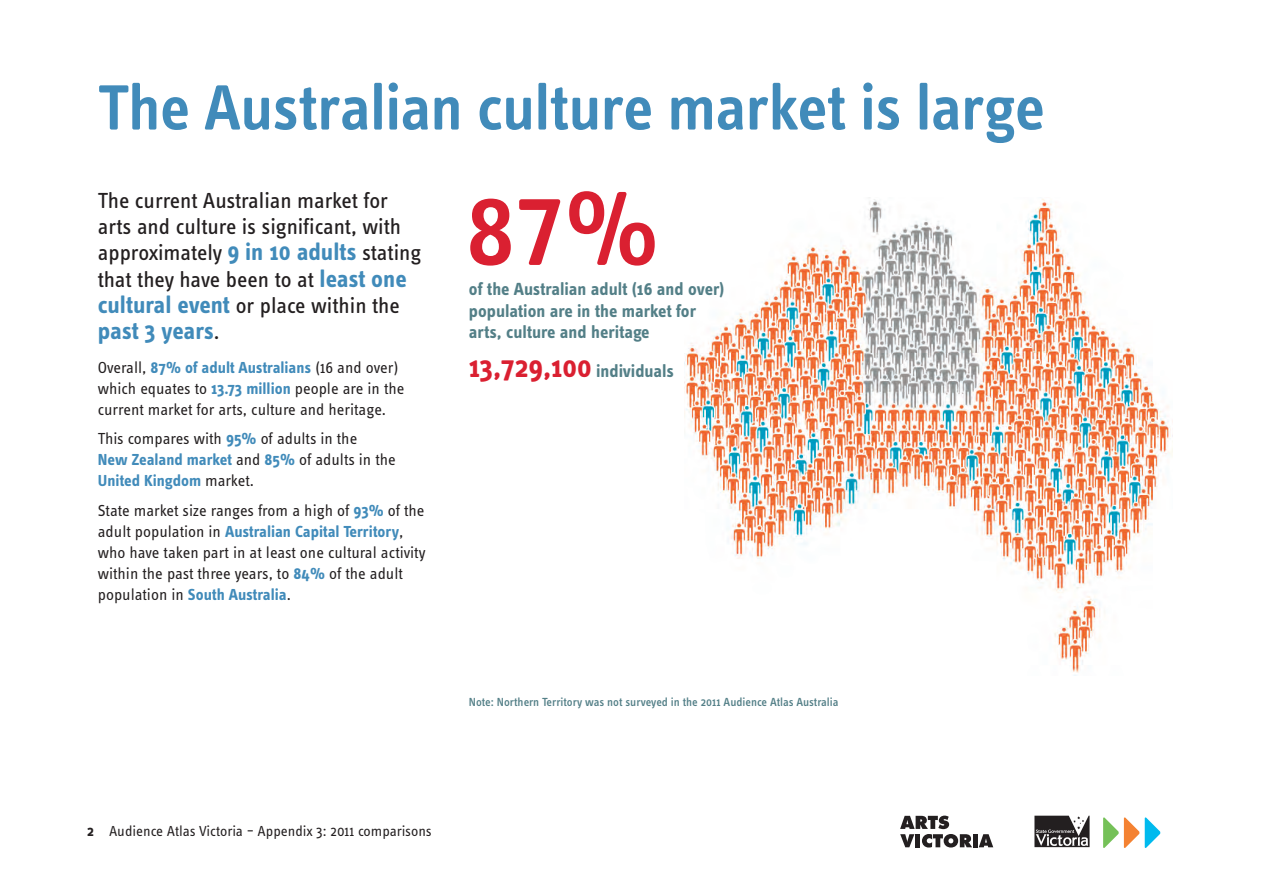
<style>
.page{position:relative;width:1263px;height:893px;background:#fff}
.page>*{position:absolute;margin:0;border:0;box-sizing:border-box;transform-origin:0 0}
.t1{font:108.9px "Info Text Medium Tf";color:#da2031}
.head_1{font:600 66px "Info Text";letter-spacing:-.015em;color:#418bba}
.intro_text{font:700 24.75px "Info Text";letter-spacing:-.005em;color:#418bba}
.intro_text-2{font:22.5px/26.2px "Info Text";color:#231f20}
.t2{font:700 18.15px/21.1px "Info Text";color:#537f87}
.text{font:16.5px/21px "Info Text";color:#231f20}
.footer{font:15px "Info Text";color:#231f20}
.t3{font:500 12.15px "Info Text";color:#537f87}
.s1{font-weight:700;font-size:24.75px;color:#418bba}
.s2{font-weight:400;font-size:22.5px;color:#231f20}
.s3{font-weight:700;color:#418bba}
.s4{font-size:30.3px;color:#da2031}
.s5{font-weight:700}
</style>
<div class="page">
<svg style="left:1034px;top:816px;width:55px;height:31px"></svg>
<div style="left:973px;top:834px;width:5px;height:13px;background:#231f20"></div>
<svg style="left:900px;top:816px;width:72px;height:31px"></svg>
<svg style="left:979px;top:834px;width:14px;height:13px"></svg>
<svg style="left:1103px;top:817px;width:57px;height:31px"></svg>
<img style="left:685px;top:197px;width:487px;height:479px">
<p class="head_1" style="left:98px;top:70px;width:949px">The Australian culture market is large</p>
<p class="intro_text-2" style="left:98px;top:187px;width:325px">The current Australian market for arts and culture is significant, with approximately <span class="s1">9 in 10 adults</span> stating that they have been to at <span class="s1">least one cultural event</span> or place within the</p>
<p class="intro_text" style="left:98px;top:317px;width:123px">past 3 years<span class="s2">.</span></p>
<p class="text" style="left:98px;top:357px;width:308px">Overall, <span class="s3">87% of adult Australians</span> (16 and over) which equates to <span class="s3">13.73 million</span> people are in the current market for arts, culture and heritage.</p>
<p class="text" style="left:98px;top:428px;width:299px">This compares with <span class="s3">95%</span> of adults in the<br><span class="s3">New Zealand market</span> and <span class="s3">85%</span> of adults in the<br><span class="s3">United Kingdom</span> market.</p>
<p class="text" style="left:98px;top:500px;width:329px">State market size ranges from a high of <span class="s3">93%</span> of the adult population in <span class="s3">Australian Capital Territory</span>, who have taken part in at least one cultural activity within the past three years, to <span class="s3">84%</span> of the adult population in <span class="s3">South Australia</span>.</p>
<p class="t1" style="left:466px;top:166px;width:195px">87%</p>
<p class="t2" style="left:469px;top:279px;width:257px">of the Australian adult (16 and over) population are in the market for arts, culture and heritage</p>
<p class="t2" style="left:469px;top:360px;width:207px"><span class="s4">13,729,100</span> individuals</p>
<p class="t3" style="left:469px;top:695px;width:371px">Note: Northern Territory was not surveyed in the 2011 Audience Atlas Australia</p>
<p class="footer" style="left:87px;top:823px;width:346px"><span class="s5">2</span> Audience Atlas Victoria – Appendix 3: 2011 comparisons</p>
</div>
